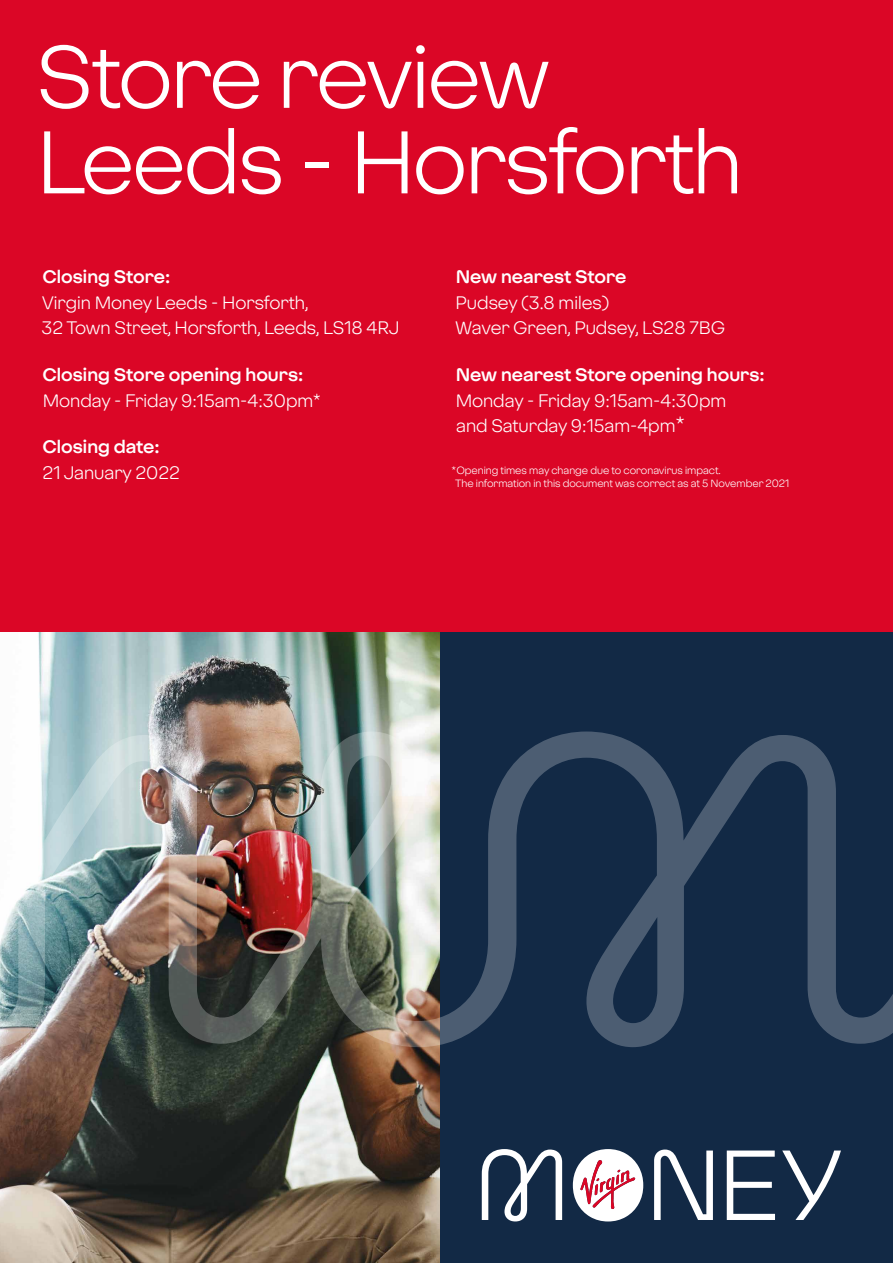
<style>
.page{position:relative;width:893px;height:1263px;background:#fff}
.page>*{position:absolute;margin:0;border:0;box-sizing:border-box;transform-origin:0 0}
.t1{font:88.5px "Virgin Money Sans";letter-spacing:-.02em;color:#fff}
.t2{font:18px/25.5px "Virgin Money Sans";color:#fff}
.t3{font:10.5px/12.6px "Virgin Money Sans";color:#fff}
.s1{font-weight:700}
.s2{font-size:21px}
</style>
<div class="page">
<img style="left:0;top:631px;width:441px;height:632px">
<div style="left:441px;top:631px;width:452px;height:632px;background:#122945"></div>
<div style="left:0;top:0;width:893px;height:631px;background:#db0626"></div>
<svg style="left:782px;top:1150px;width:59px;height:70px"></svg>
<svg style="left:482px;top:1149px;width:80px;height:72px"></svg>
<svg style="left:654px;top:1149px;width:59px;height:71px"></svg>
<svg style="left:727px;top:1150px;width:48px;height:70px"></svg>
<svg style="left:573px;top:1149px;width:70px;height:72px"></svg>
<img style="left:0;top:731px;width:893px;height:316px">
<p class="t1" style="left:36px;top:22px;width:515px">Store review</p>
<p class="t1" style="left:36px;top:108px;width:708px">Leeds - Horsforth</p>
<p class="t2" style="left:42px;top:264px;width:359px"><span class="s1">Closing Store:<br></span>Virgin Money Leeds - Horsforth,<br>32 Town Street, Horsforth, Leeds, LS18 4RJ</p>
<p class="t2" style="left:42px;top:362px;width:280px"><span class="s1">Closing Store opening hours:<br></span>Monday - Friday 9:15am-4:30pm*</p>
<p class="t2" style="left:42px;top:434px;width:139px"><span class="s1">Closing date:<br></span>21 January 2022</p>
<p class="t2" style="left:455px;top:264px;width:272px"><span class="s1">New nearest Store<br></span>Pudsey (3.8 miles)<br>Waver Green, Pudsey, LS28 7BG</p>
<p class="t2" style="left:456px;top:362px;width:311px"><span class="s1">New nearest Store opening hours:<br></span>Monday - Friday 9:15am-4:30pm<br>and Saturday 9:15am-4pm<span class="s2">*</span></p>
<p class="t3" style="left:455px;top:464px;width:336px;text-indent:-4px">*Opening times may change due to coronavirus impact.<br>The information in this document was correct as at 5 November 2021</p>
</div>
